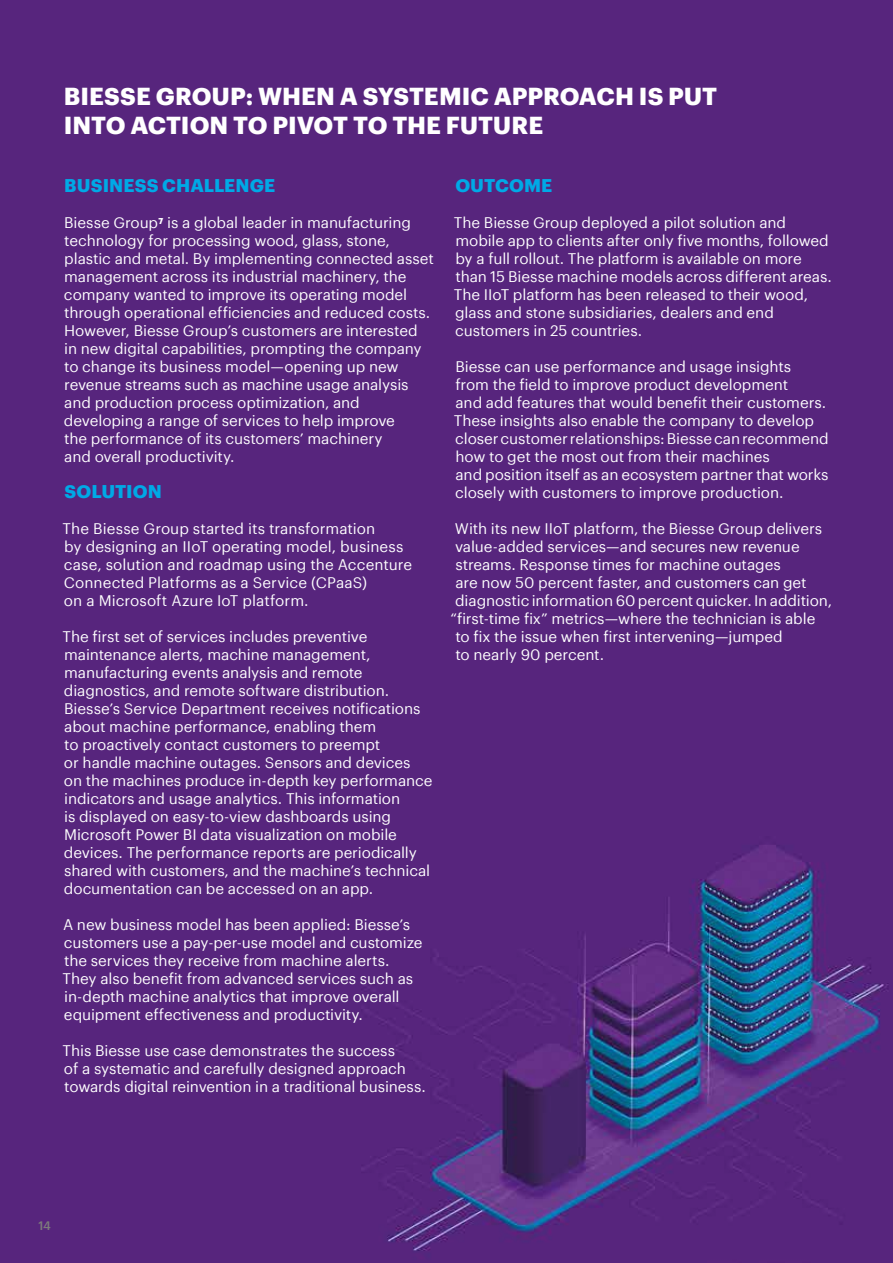
<style>
.page{position:relative;width:893px;height:1263px;background:#57257d}
.page>*{position:absolute;margin:0;border:0;box-sizing:border-box;transform-origin:0 0}
.t1{font:700 24px/28.8px "Graphik";letter-spacing:-.005em;color:#fff}
.t2{font:700 18px "Graphik";letter-spacing:.005em;color:#00a9e6}
.t3{font:15px/18px "Graphik";letter-spacing:-.005em;color:#fff}
.t4{font:500 12px "Graphik";color:#7c7b7b}
</style>
<div class="page">
<h1 class="t1" style="left:64px;top:80px;width:655px">BIESSE GROUP: WHEN A SYSTEMIC APPROACH IS PUT<br>INTO ACTION TO PIVOT TO THE FUTURE</h1>
<p class="t2" style="left:64px;top:172px;width:213px">BUSINESS CHALLENGE</p>
<p class="t3" style="left:64px;top:213px;width:371px">Biesse Group<sup>7</sup> is a global leader in manufacturing technology for processing wood, glass, stone, plastic and metal. By implementing connected asset management across its industrial machinery, the company wanted to improve its operating model through operational efficiencies and reduced costs.<br>However, Biesse Group’s customers are interested in new digital capabilities, prompting the company to change its business model—opening up new revenue streams such as machine usage analysis and production process optimization, and developing a range of services to help improve<br>the performance of its customers’ machinery<br>and overall productivity.</p>
<p class="t2" style="left:65px;top:478px;width:99px">SOLUTION</p>
<p class="t3" style="left:63px;top:519px;width:351px">The Biesse Group started its transformation<br>by designing an IIoT operating model, business case, solution and roadmap using the Accenture Connected Platforms as a Service (CPaaS)<br>on a Microsoft Azure IoT platform.</p>
<p class="t3" style="left:63px;top:627px;width:371px">The first set of services includes preventive maintenance alerts, machine management, manufacturing events analysis and remote diagnostics, and remote software distribution.<br>Biesse’s Service Department receives notifications about machine performance, enabling them<br>to proactively contact customers to preempt<br>or handle machine outages. Sensors and devices<br>on the machines produce in-depth key performance indicators and usage analytics. This information<br>is displayed on easy-to-view dashboards using Microsoft Power BI data visualization on mobile devices. The performance reports are periodically shared with customers, and the machine’s technical documentation can be accessed on an app.</p>
<p class="t3" style="left:63px;top:915px;width:361px">A new business model has been applied: Biesse’s customers use a pay-per-use model and customize the services they receive from machine alerts.<br>They also benefit from advanced services such as in-depth machine analytics that improve overall equipment effectiveness and productivity.</p>
<p class="t3" style="left:63px;top:1041px;width:365px">This Biesse use case demonstrates the success<br>of a systematic and carefully designed approach towards digital reinvention in a traditional business.</p>
<p class="t2" style="left:455px;top:172px;width:98px">OUTCOME</p>
<p class="t3" style="left:454px;top:213px;width:379px">The Biesse Group deployed a pilot solution and mobile app to clients after only five months, followed by a full rollout. The platform is available on more than 15 Biesse machine models across different areas.<br>The IIoT platform has been released to their wood, glass and stone subsidiaries, dealers and end customers in 25 countries.</p>
<p class="t3" style="left:454px;top:357px;width:376px">Biesse can use performance and usage insights<br>from the field to improve product development<br>and add features that would benefit their customers.<br>These insights also enable the company to develop closer customer relationships: Biesse can recommend how to get the most out from their machines<br>and position itself as an ecosystem partner that works closely with customers to improve production.</p>
<p class="t3" style="left:455px;top:519px;width:369px">With its new IIoT platform, the Biesse Group delivers</p>
<p class="t3" style="left:455px;top:537px;width:346px">value-added services—and secures new revenue</p>
<p class="t3" style="left:455px;top:555px;width:327px">streams. Response times for machine outages</p>
<p class="t3" style="left:455px;top:573px;width:353px">are now 50 percent faster, and customers can get</p>
<p class="t3" style="left:455px;top:591px;width:379px">diagnostic information 60 percent quicker. In addition,</p>
<p class="t3" style="left:450px;top:609px;width:367px">“first-time fix” metrics—where the technician is able</p>
<p class="t3" style="left:455px;top:627px;width:329px">to fix the issue when first intervening—jumped</p>
<p class="t3" style="left:455px;top:645px;width:150px">to nearly 90 percent.</p>
<p class="t4" style="left:38px;top:1217px;width:14px">14</p>
</div>
